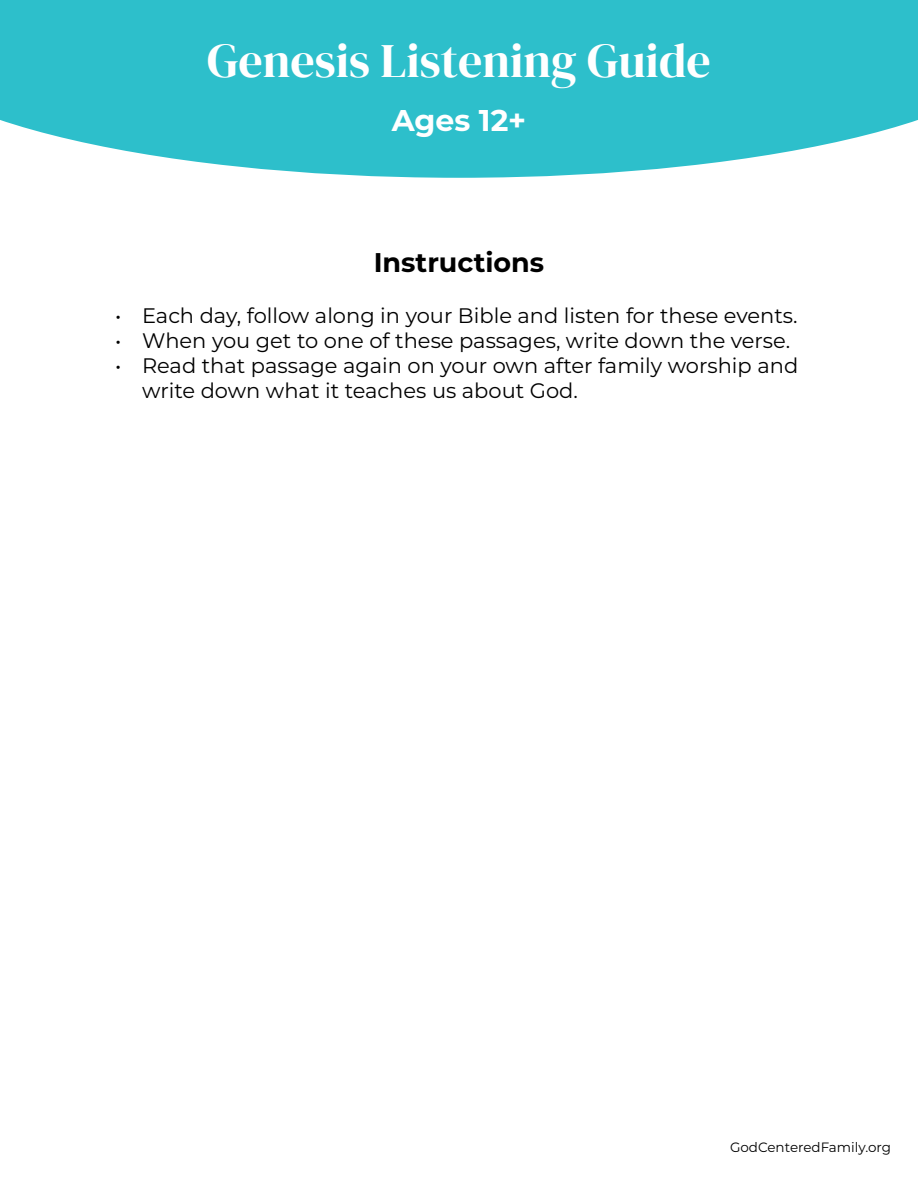
<style>
.page{position:relative;width:918px;height:1188px;background:#fff}
.page>*{position:absolute;margin:0;border:0;box-sizing:border-box;transform-origin:0 0}
.t1{font:48px "DM Serif Display";color:#fff}
.t2{font:700 30px "Montserrat";color:#fff}
.t3{font:700 27px "Montserrat";color:#000}
.t4{font:21px/25.2px "Montserrat";color:#000}
.t5{font:13.5px "Montserrat";color:#000}
</style>
<div class="page">
<svg style="left:0;top:0;width:918px;height:178px;background:#42c5d0"></svg>
<h1 class="t1" style="left:207px;top:33px;width:505px">Genesis Listening Guide</h1>
<h2 class="t2" style="left:392px;top:98px;width:136px">Ages 12+</h2>
<p class="t3" style="left:374px;top:243px;width:172px">Instructions</p>
<p class="t4" style="left:115px;top:302px;width:684px">• Each day, follow along in your Bible and listen for these events.</p>
<p class="t4" style="left:115px;top:327px;width:677px">• When you get to one of these passages, write down the verse.</p>
<p class="t4" style="left:142px;top:352px;width:658px;text-indent:-27px">• Read that passage again on your own after family worship and write down what it teaches us about God.</p>
<p class="t5" style="left:730px;top:1138px;width:162px">GodCenteredFamily.org</p>
</div>
